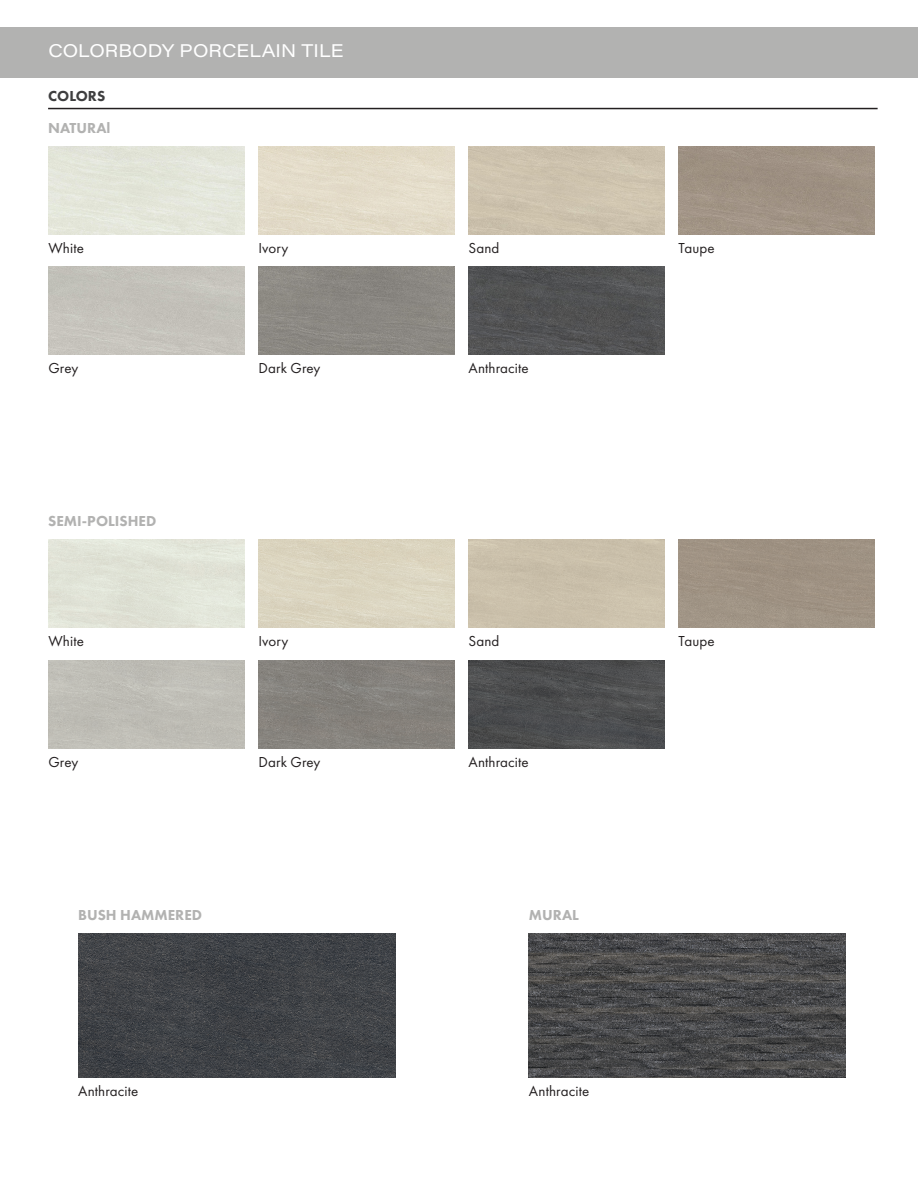
<style>
.page{position:relative;width:918px;height:1188px;background:#fff}
.page>*{position:absolute;margin:0;border:0;box-sizing:border-box;transform-origin:0 0}
.t1{font:18px "Acumin Pro Wide";letter-spacing:.005em;color:#fff}
.t2{font:15px "Futura PT";letter-spacing:.01em;color:#231f20}
.t3{font:800 15px "Futura PT";color:#b2b2b1}
.t4{font:800 15px "Futura PT";color:#3e3e3f}
</style>
<div class="page">
<div style="left:0;top:27px;width:918px;height:50px;background:#b2b2b1"></div>
<hr style="left:48px;top:108px;width:830px;height:1px;background:#231f20">
<div style="left:48px;top:267px;width:197px;height:88px;background:#c4c2bb"></div>
<img style="left:468px;top:267px;width:197px;height:88px">
<div style="left:258px;top:146px;width:197px;height:88px;background:#e3dbc9"></div>
<div style="left:258px;top:267px;width:197px;height:88px;background:#8b8882"></div>
<div style="left:679px;top:146px;width:196px;height:88px;background:#9f9284"></div>
<div style="left:48px;top:660px;width:197px;height:89px;background:#bfbdb6"></div>
<img style="left:468px;top:660px;width:197px;height:89px">
<div style="left:258px;top:540px;width:197px;height:88px;background:#dbd5c0"></div>
<img style="left:258px;top:660px;width:197px;height:89px">
<div style="left:679px;top:540px;width:196px;height:88px;background:#9f9284"></div>
<img style="left:78px;top:933px;width:317px;height:145px">
<img style="left:529px;top:933px;width:317px;height:145px">
<p class="t1" style="left:48px;top:38px;width:297px">COLORBODY PORCELAIN TILE</p>
<p class="t4" style="left:48px;top:87px;width:59px">COLORS</p>
<p class="t3" style="left:48px;top:118px;width:64px">NATURAl</p>
<p class="t2" style="left:48px;top:239px;width:37px">White</p>
<p class="t2" style="left:258px;top:239px;width:32px">Ivory</p>
<p class="t2" style="left:468px;top:239px;width:33px">Sand</p>
<p class="t2" style="left:679px;top:239px;width:38px">Taupe</p>
<p class="t2" style="left:48px;top:359px;width:32px">Grey</p>
<p class="t2" style="left:258px;top:359px;width:64px">Dark Grey</p>
<p class="t2" style="left:468px;top:359px;width:62px">Anthracite</p>
<p class="t3" style="left:48px;top:512px;width:110px">SEMI-POLISHED</p>
<p class="t2" style="left:48px;top:632px;width:37px">White</p>
<p class="t2" style="left:258px;top:632px;width:32px">Ivory</p>
<p class="t2" style="left:468px;top:632px;width:33px">Sand</p>
<p class="t2" style="left:679px;top:632px;width:38px">Taupe</p>
<p class="t2" style="left:48px;top:753px;width:32px">Grey</p>
<p class="t2" style="left:258px;top:753px;width:64px">Dark Grey</p>
<p class="t2" style="left:468px;top:753px;width:62px">Anthracite</p>
<p class="t3" style="left:78px;top:905px;width:126px">BUSH HAMMERED</p>
<p class="t3" style="left:529px;top:905px;width:52px">MURAL</p>
<p class="t2" style="left:78px;top:1082px;width:62px">Anthracite</p>
<p class="t2" style="left:529px;top:1082px;width:62px">Anthracite</p>
</div>
